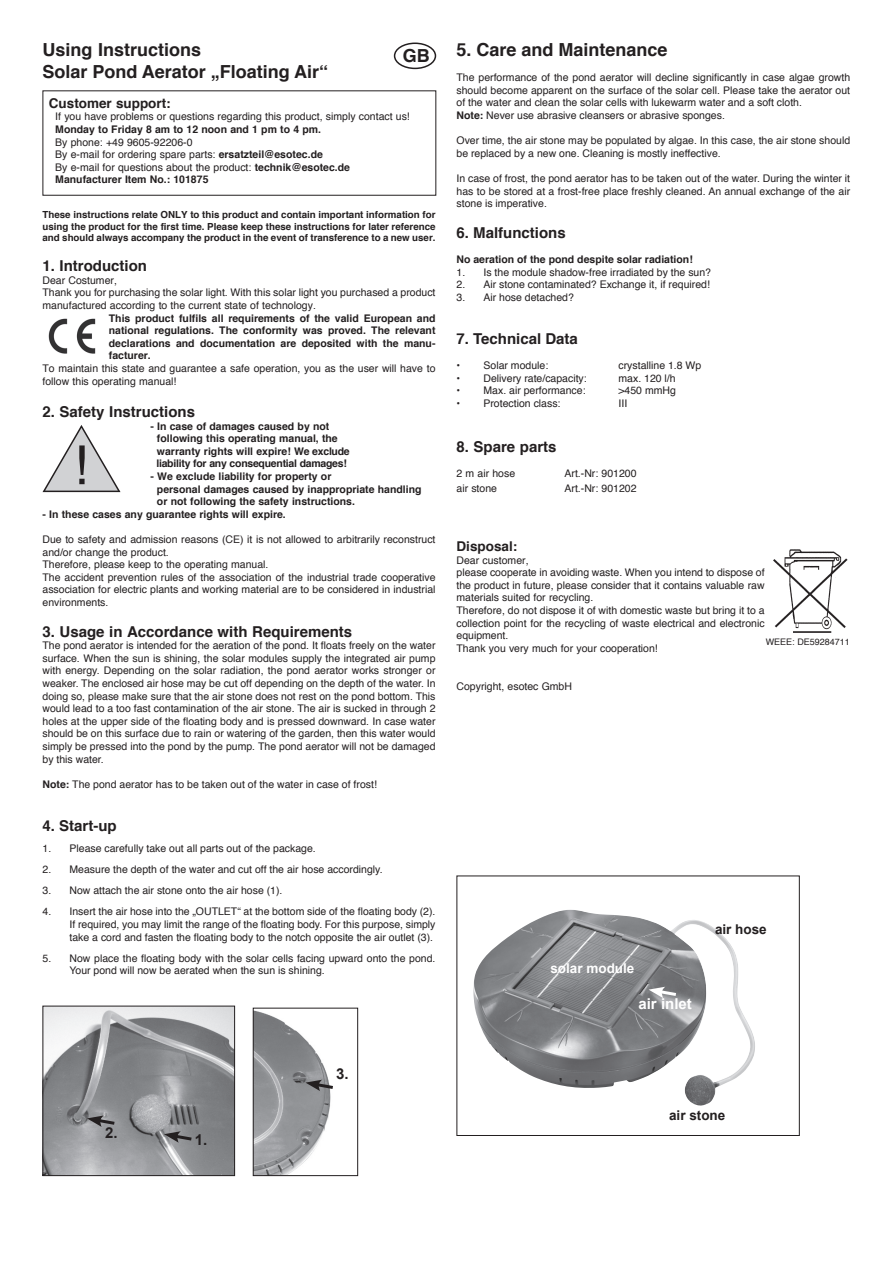
<style>
.page{position:relative;width:893px;height:1263px;background:#fff}
.page>*{position:absolute;margin:0;border:0;box-sizing:border-box;transform-origin:0 0}
.t1{font:54px "Helvetica";color:#231f20}
.t2{font:700 18px/21.6px "Helvetica";color:#231f20}
.t3{font:700 15px "Helvetica";color:#231f20}
.t4{font:700 15px "Arial";color:#fff}
.t5{font:700 15px "Arial";color:#231f20}
.t6{font:700 13.5px "Helvetica";color:#231f20}
.t7{font:700 13.5px "Arial";color:#231f20}
.t8{font:700 13.5px "Arial";color:#fff}
.t9{font:10.5px/12.6px "Helvetica";color:#231f20}
.t10{font:700 10.5px/12.6px "Helvetica";color:#231f20}
.t11{font:700 9.75px/11.7px "Helvetica";color:#231f20;text-align:justify}
.t12{font:9px "Helvetica";color:#231f20}
.s1{font-weight:700}
</style>
<div class="page">
<svg style="left:42px;top:425px;width:79px;height:68px"></svg>
<div style="left:394px;top:43px;width:42px;height:26px;border:2px solid #231f20;border-radius:50%"></div>
<div style="left:43px;top:90px;width:393px;height:106px;border:1px solid #231f20"></div>
<img style="left:48px;top:318px;width:48px;height:36px">
<img style="left:773px;top:549px;width:75px;height:84px">
<img style="left:45px;top:1008px;width:188px;height:166px">
<div style="left:43px;top:1006px;width:192px;height:170px;border:1px solid #231f20"></div>
<img style="left:255px;top:1010px;width:76px;height:164px">
<div style="left:253px;top:1008px;width:105px;height:168px;border:1px solid #231f20"></div>
<svg style="left:87px;top:1115px;width:31px;height:12px"></svg>
<svg style="left:164px;top:1131px;width:31px;height:12px"></svg>
<svg style="left:305px;top:1080px;width:28px;height:11px"></svg>
<img style="left:473px;top:910px;width:282px;height:196px">
<div style="left:456px;top:875px;width:344px;height:261px;border:1px solid #231f20"></div>
<svg style="left:648px;top:987px;width:31px;height:11px"></svg>
<h2 class="t2" style="left:43px;top:39px;width:287px">Using Instructions<br>Solar Pond Aerator „Floating Air“</h2>
<h2 class="t2" style="left:403px;top:45px;width:28px">GB</h2>
<p class="t6" style="left:49px;top:92px;width:123px">Customer support:</p>
<p class="t9" style="left:55px;top:111px;width:356px">If you have problems or questions regarding this product, simply contact us!</p>
<p class="t10" style="left:55px;top:123px;width:267px">Monday to Friday 8 am to 12 noon and 1 pm to 4 pm.</p>
<p class="t9" style="left:55px;top:136px;width:296px">By phone: +49 9605-92206-0<br>By e-mail for ordering spare parts: <span class="s1">ersatzteil@esotec.de<br></span>By e-mail for questions about the product: <span class="s1">technik@esotec.de Manufacturer Item No.: 101875</span></p>
<p class="t11" style="left:43px;top:209px;width:395px">These instructions relate ONLY to this product and contain important information for using the product for the first time. Please keep these instructions for later reference and should always accompany the product in the event of transference to a new user.</p>
<h3 class="t3" style="left:43px;top:254px;width:106px">1. Introduction</h3>
<p class="t9" style="left:43px;top:274px;width:395px">Dear Costumer,<br>Thank you for purchasing the solar light. With this solar light you purchased a product manufactured according to the current state of technology.</p>
<p class="t10" style="left:109px;top:312px;width:328px;text-align:justify">This product fulfils all requirements of the valid European and national regulations. The conformity was proved. The relevant declarations and documentation are deposited with the manu&shy;facturer.</p>
<p class="t9" style="left:43px;top:362px;width:394px">To maintain this state and guarantee a safe operation, you as the user will have to follow this operating manual!</p>
<h3 class="t3" style="left:43px;top:400px;width:154px">2. Safety Instructions</h3>
<p class="t10" style="left:156px;top:420px;width:195px;text-indent:-6px">- In case of damages caused by not following this operating manual, the warranty rights will expire! We exclude liability for any consequential damages!</p>
<p class="t10" style="left:157px;top:470px;width:266px;text-indent:-6px">- We exclude liability for property or<br>personal damages caused by inappropriate handling or not following the safety instructions.</p>
<p class="t10" style="left:43px;top:508px;width:245px">- In these cases any guarantee rights will expire.</p>
<p class="t9" style="left:43px;top:533px;width:395px">Due to safety and admission reasons (CE) it is not allowed to arbitrarily reconstruct and/or change the product.<br>Therefore, please keep to the operating manual.<br>The accident prevention rules of the association of the industrial trade cooperative association for electric plants and working material are to be considered in industrial environments.</p>
<h3 class="t3" style="left:43px;top:619px;width:311px">3. Usage in Accordance with Requirements</h3>
<p class="t9" style="left:43px;top:639px;width:395px;text-align:justify">The pond aerator is intended for the aeration of the pond. It floats freely on the water surface. When the sun is shining, the solar modules supply the integrated air pump with energy. Depending on the solar radiation, the pond aerator works stronger or weaker. The enclosed air hose may be cut off depending on the depth of the water. In doing so, please make sure that the air stone does not rest on the pond bottom. This would lead to a too fast contamination of the air stone. The air is sucked in through 2 holes at the upper side of the floating body and is pressed downward. In case water should be on this surface due to rain or watering of the garden, then this water would simply be pressed into the pond by the pump. The pond aerator will not be damaged by this water.</p>
<p class="t9" style="left:43px;top:778px;width:336px"><span class="s1">Note:</span> The pond aerator has to be taken out of the water in case of frost!</p>
<h3 class="t3" style="left:43px;top:814px;width:76px">4. Start-up</h3>
<p class="t9" style="left:43px;top:842px;width:275px">1. Please carefully take out all parts out of the package.</p>
<p class="t9" style="left:43px;top:863px;width:342px">2. Measure the depth of the water and cut off the air hose accordingly.</p>
<p class="t9" style="left:43px;top:885px;width:242px">3. Now attach the air stone onto the air hose (1).</p>
<p class="t9" style="left:70px;top:906px;width:367px;text-align:justify;text-indent:-27px">4. Insert the air hose into the „OUTLET“ at the bottom side of the floating body (2).<br>If required, you may limit the range of the floating body. For this purpose, simply take a cord and fasten the floating body to the notch opposite the air outlet (3).</p>
<p class="t9" style="left:70px;top:952px;width:367px;text-indent:-27px">5. Now place the floating body with the solar cells facing upward onto the pond.<br>Your pond will now be aerated when the sun is shining.</p>
<h1 class="t1" style="left:73px;top:424px;width:17px">!</h1>
<h2 class="t2" style="left:456px;top:39px;width:213px">5. Care and Maintenance</h2>
<p class="t9" style="left:456px;top:72px;width:395px">The performance of the pond aerator will decline significantly in case algae growth should become apparent on the surface of the solar cell. Please take the aerator out of the water and clean the solar cells with lukewarm water and a soft cloth.<br><span class="s1">Note:</span> Never use abrasive cleansers or abrasive sponges.</p>
<p class="t9" style="left:456px;top:135px;width:395px">Over time, the air stone may be populated by algae. In this case, the air stone should be replaced by a new one. Cleaning is mostly ineffective.</p>
<p class="t9" style="left:456px;top:172px;width:395px;text-align:justify">In case of frost, the pond aerator has to be taken out of the water. During the winter it has to be stored at a frost-free place freshly cleaned. An annual exchange of the air stone is imperative.</p>
<h3 class="t3" style="left:456px;top:220px;width:111px">6. Malfunctions</h3>
<p class="t10" style="left:456px;top:253px;width:238px">No aeration of the pond despite solar radiation!</p>
<p class="t9" style="left:456px;top:266px;width:256px">1. Is the module shadow-free irradiated by the sun?</p>
<p class="t9" style="left:456px;top:279px;width:255px">2. Air stone contaminated? Exchange it, if required!</p>
<p class="t9" style="left:456px;top:291px;width:119px">3. Air hose detached?</p>
<h3 class="t3" style="left:456px;top:327px;width:123px">7. Technical Data</h3>
<p class="t9" style="left:456px;top:360px;width:93px">• Solar module:</p>
<p class="t9" style="left:618px;top:360px;width:84px">crystalline 1.8 Wp</p>
<p class="t9" style="left:456px;top:372px;width:132px">• Delivery rate/capacity:</p>
<p class="t9" style="left:618px;top:372px;width:59px">max. 120 l/h</p>
<p class="t9" style="left:456px;top:385px;width:131px">• Max. air performance:</p>
<p class="t9" style="left:618px;top:385px;width:59px">&gt;450 mmHg</p>
<p class="t9" style="left:456px;top:397px;width:106px">• Protection class:</p>
<p class="t9" style="left:618px;top:397px;width:10px">III</p>
<h3 class="t3" style="left:456px;top:435px;width:102px">8. Spare parts</h3>
<p class="t9" style="left:456px;top:468px;width:60px">2 m air hose</p>
<p class="t9" style="left:564px;top:468px;width:74px">Art.-Nr: 901200</p>
<p class="t9" style="left:456px;top:482px;width:42px">air stone</p>
<p class="t9" style="left:564px;top:482px;width:74px">Art.-Nr: 901202</p>
<p class="t6" style="left:456px;top:535px;width:62px">Disposal:</p>
<p class="t9" style="left:456px;top:554px;width:310px">Dear customer,<br>please cooperate in avoiding waste. When you intend to dispose of the product in future, please consider that it contains valuable raw materials suited for recycling.<br>Therefore, do not dispose it of with domestic waste but bring it to a collection point for the recycling of waste electrical and electronic equipment.<br>Thank you very much for your cooperation!</p>
<p class="t9" style="left:456px;top:680px;width:117px">Copyright, esotec GmbH</p>
<p class="t12" style="left:766px;top:635px;width:86px">WEEE: DE59284711</p>
<p class="t8" style="left:550px;top:959px;width:86px">solar module</p>
<h3 class="t4" style="left:638px;top:994px;width:55px">air inlet</h3>
<p class="t7" style="left:715px;top:921px;width:53px">air hose</p>
<h3 class="t5" style="left:105px;top:1123px;width:14px">2.</h3>
<h3 class="t5" style="left:195px;top:1130px;width:14px">1.</h3>
<h3 class="t5" style="left:336px;top:1063px;width:14px">3.</h3>
<p class="t7" style="left:669px;top:1107px;width:58px">air stone</p>
</div>
